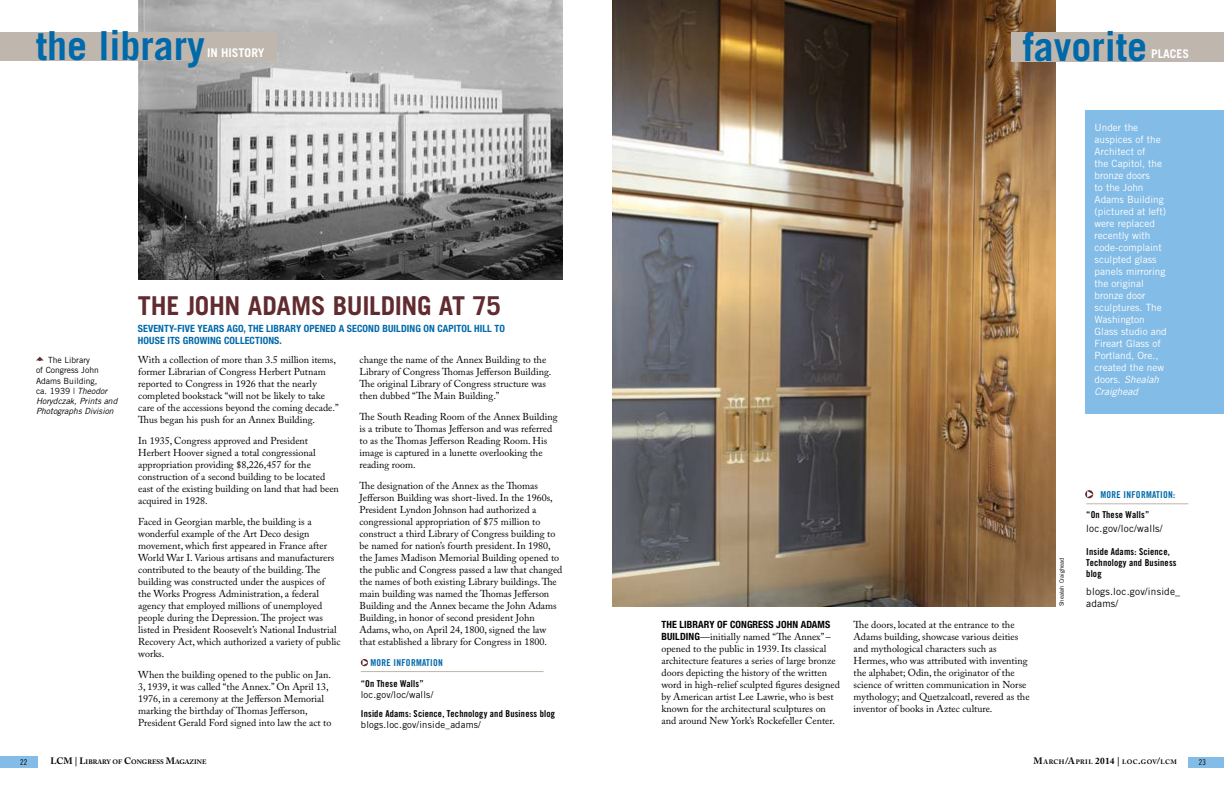
<style>
.page{position:relative;width:1224px;height:792px;background:#fff}
.page>*{position:absolute;margin:0;border:0;box-sizing:border-box;transform-origin:0 0}
.t1{font:700 40px "Trade Gothic";color:#0069aa}
.Headline-Dept{font:700 26px "Trade Gothic";letter-spacing:-.015em;color:#612b2f}
.t2{font:700 12px "Trade Gothic";color:#fff}
.Text-Dept{font:10px/12px "Adobe Caslon Pro";color:#000}
.sidebar-text{font:10px/12px "Trade Gothic";color:#fff}
.teaser{font:700 condensed 10px/12px "Helvetica Neue";letter-spacing:.01em;color:#0069aa}
.website-_more_info{font:10px "Trade Gothic";letter-spacing:.02em;color:#000}
.website-_more_info-2{font:9.5px/11.4px "Trade Gothic Bold Cond Twenty";letter-spacing:.02em;color:#000}
.website-_more_info-3{font:9.5px/11.4px "Trade Gothic";letter-spacing:.02em;color:#000}
.More_Information{font:9.5px "Trade Gothic Bold Cond Twenty";letter-spacing:.03em;color:#0069aa}
.photo_caption{font:8.5px/10.2px "Trade Gothic";color:#000}
.t3{font:8px "Trade Gothic Cond Eighteen";color:#000}
.t4{font:700 6.5px "Adobe Caslon Pro";color:#000}
.t5{font:700 6.5px "Adobe Caslon Pro";letter-spacing:.06em;color:#000}
.photo_credit{font:6px "Trade Gothic";color:#000}
.s1{font-style:italic}
.s2{font-family:"Trade Gothic Bold Cond Twenty"}
.s3{font-family:"Trade Gothic"}
.s4{font-family:"Helvetica Neue";font-weight:700;font-stretch:condensed}
.s5{font-size:9.2px}
</style>
<div class="page">
<img style="left:612px;top:0;width:444px;height:606px">
<img style="left:138px;top:0;width:424px;height:280px">
<div style="left:0;top:32px;width:276px;height:28px;background:#bfb6ad"></div>
<div style="left:1011px;top:32px;width:213px;height:29px;background:#bfb6ad"></div>
<svg style="left:36px;top:357px;width:8px;height:4px"></svg>
<svg style="left:1085px;top:490px;width:8px;height:8px"></svg>
<hr style="left:1086px;top:504px;width:103px;height:1px;background:#bfb6ad">
<hr style="left:361px;top:671px;width:183px;height:1px;background:#bfb6ad">
<svg style="left:361px;top:659px;width:7px;height:7px"></svg>
<div style="left:1085px;top:110px;width:139px;height:304px;background:#83bce6"></div>
<div style="left:0;top:757px;width:38px;height:11px;background:#83bce6"></div>
<div style="left:1188px;top:757px;width:36px;height:10px;background:#83bce6"></div>
<p class="t1" style="left:36px;top:21px;width:170px">the library</p>
<p class="t2" style="left:207px;top:45px;width:59px">IN HISTORY</p>
<p class="photo_caption" style="left:36px;top:355px;width:83px;text-indent:12px">The Library<br>of Congress John<br>Adams Building,<br>ca. 1939 | <span class="s1">Theodor<br>Horydczak, Prints and<br>Photographs Division</span></p>
<p class="Headline-Dept" style="left:138px;top:289px;width:364px">THE JOHN ADAMS BUILDING AT 75</p>
<p class="teaser" style="left:138px;top:322px;width:369px">SEVENTY-FIVE YEARS AGO, THE LIBRARY OPENED A SECOND BUILDING ON CAPITOL HILL TO<br>HOUSE ITS GROWING COLLECTIONS.</p>
<p class="Text-Dept" style="left:360px;top:354px;width:193px">change the name of the Annex Building to the Library of Congress Thomas Jefferson Building.<br>The original Library of Congress structure was then dubbed “The Main Building.”</p>
<p class="Text-Dept" style="left:360px;top:411px;width:200px">The South Reading Room of the Annex Building is a tribute to Thomas Jefferson and was referred to as the Thomas Jefferson Reading Room. His image is captured in a lunette overlooking the reading room.</p>
<p class="Text-Dept" style="left:360px;top:480px;width:204px">The designation of the Annex as the Thomas Jefferson Building was short-lived. In the 1960s, President Lyndon Johnson had authorized a congressional appropriation of $75 million to construct a third Library of Congress building to be named for nation’s fourth president. In 1980, the James Madison Memorial Building opened to the public and Congress passed a law that changed the names of both existing Library buildings. The main building was named the Thomas Jefferson Building and the Annex became the John Adams Building, in honor of second president John Adams, who, on April 24, 1800, signed the law that established a library for Congress in 1800.</p>
<p class="More_Information" style="left:370px;top:657px;width:74px">MORE INFORMATION</p>
<p class="website-_more_info-3" style="left:361px;top:678px;width:74px"><span class="s2">“On These Walls” </span>loc.gov/loc/walls/</p>
<p class="website-_more_info-2" style="left:361px;top:707px;width:196px">Inside Adams: Science, Technology and Business blog <span class="s3">blogs.loc.gov/inside_adams/</span></p>
<p class="Text-Dept" style="left:138px;top:354px;width:202px">With a collection of more than 3.5 million items, former Librarian of Congress Herbert Putnam reported to Congress in 1926 that the nearly completed bookstack “will not be likely to take care of the accessions beyond the coming decade.” Thus began his push for an Annex Building.</p>
<p class="Text-Dept" style="left:138px;top:435px;width:202px">In 1935, Congress approved and President Herbert Hoover signed a total congressional appropriation providing $8,226,457 for the construction of a second building to be located east of the existing building on land that had been acquired in 1928.</p>
<p class="Text-Dept" style="left:138px;top:516px;width:204px">Faced in Georgian marble, the building is a wonderful example of the Art Deco design movement, which first appeared in France after World War I. Various artisans and manufacturers contributed to the beauty of the building. The building was constructed under the auspices of the Works Progress Administration, a federal agency that employed millions of unemployed people during the Depression. The project was listed in President Roosevelt’s National Industrial Recovery Act, which authorized a variety of public works.</p>
<p class="Text-Dept" style="left:138px;top:669px;width:195px">When the building opened to the public on Jan.<br>3, 1939, it was called “the Annex.” On April 13, 1976, in a ceremony at the Jefferson Memorial marking the birthday of Thomas Jefferson, President Gerald Ford signed into law the act to</p>
<p class="t1" style="left:1023px;top:22px;width:126px">favorite</p>
<p class="t2" style="left:1151px;top:46px;width:40px">PLACES</p>
<p class="sidebar-text" style="left:1095px;top:121px;width:74px">Under the auspices of the<br>Architect of<br>the Capitol, the bronze doors<br>to the John<br>Adams Building (pictured at left) were replaced recently with code-complaint sculpted glass panels mirroring the original bronze door sculptures. The<br>Washington<br>Glass studio and<br>Fireart Glass of<br>Portland, Ore., created the new doors. <span class="s1">Shealah<br>Craighead</span></p>
<p class="Text-Dept" style="left:662px;top:619px;width:180px"><span class="s4">THE LIBRARY OF CONGRESS JOHN ADAMS BUILDING</span>—initially named “The Annex” – opened to the public in 1939. Its classical architecture features a series of large bronze doors depicting the history of the written word in high-relief sculpted figures designed by American artist Lee Lawrie, who is best known for the architectural sculptures on and around New York’s Rockefeller Center.</p>
<p class="Text-Dept" style="left:854px;top:619px;width:178px">The doors, located at the entrance to the Adams building, showcase various deities and mythological characters such as Hermes, who was attributed with inventing the alphabet; Odin, the originator of the science of written communication in Norse mythology; and Quetzalcoatl, revered as the inventor of books in Aztec culture.</p>
<p class="photo_credit" style="left:1058px;top:606px;width:50px;rotate:-90deg">Shealah Craighead</p>
<p class="More_Information" style="left:1100px;top:489px;width:76px">MORE INFORMATION:</p>
<p class="website-_more_info-2" style="left:1086px;top:509px;width:64px">“On These Walls”</p>
<p class="website-_more_info" style="left:1086px;top:522px;width:78px">loc.gov/loc/walls/</p>
<p class="website-_more_info-2" style="left:1086px;top:545px;width:92px">Inside Adams: Science,<br>Technology and Business blog</p>
<p class="website-_more_info" style="left:1086px;top:586px;width:95px">blogs.loc.gov/inside_</p>
<p class="website-_more_info" style="left:1086px;top:598px;width:34px">adams/</p>
<p class="t3" style="left:20px;top:758px;width:9px">22</p>
<p class="t4" style="left:50px;top:757px;width:158px"><span class="s5">LCM | L</span>IBRARY OF <span class="s5">C</span>ONGRESS <span class="s5">M</span>AGAZINE</p>
<p class="t5" style="left:1034px;top:757px;width:145px"><span class="s5">M</span>ARCH<span class="s5">/A</span>PRIL <span class="s5">2014 |</span> LOC<span class="s5">.</span>GOV<span class="s5">/</span>LCM</p>
<p class="t3" style="left:1199px;top:758px;width:9px">23</p>
</div>
